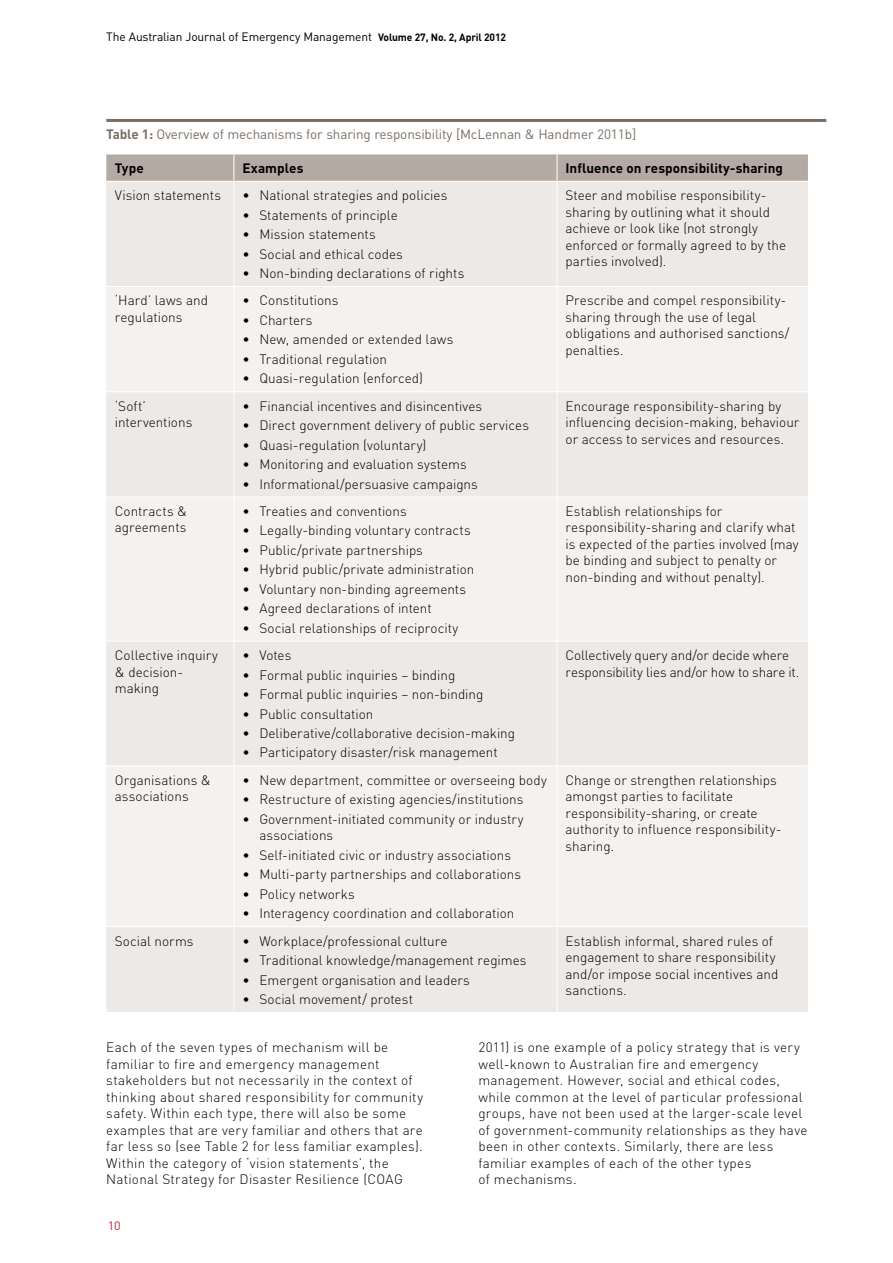
<style>
.page{position:relative;width:893px;height:1263px;background:#fff}
.page>*{position:absolute;margin:0;border:0;box-sizing:border-box;transform-origin:0 0}
.Body_Text{font:300 13.5px/16.5px "DINOT";letter-spacing:.005em;color:#000}
.t1{font:13.5px "DINOT";letter-spacing:-.01em;color:#7a6f66}
.Body_Text-2{font:300 13.5px/16.5px "DINOT";letter-spacing:-.015em;color:#000}
.t2{font:700 13.5px "DINOT";letter-spacing:.005em;color:#000}
.t3{font:12px "DINOT";letter-spacing:-.01em;color:#000}
.t4{font:12px "DINOT";color:#c9243f;scale:1.05 1}
.s1{font-weight:700;font-size:10.5px}
.s2{font-weight:700}
</style>
<div class="page">
<hr style="left:106px;top:119px;width:720px;height:3px;background:#7a6f66">
<div style="left:106px;top:182px;width:702px;height:830px;background:#ece9e6"></div>
<svg style="left:106px;top:287px;width:702px;height:639px;fill:#f4f2f0"></svg>
<svg style="left:106px;top:154px;width:702px;height:27px;background:#b6aba5"></svg>
<hr style="left:556px;top:154px;width:2px;height:27px;background:#fff">
<hr style="left:233px;top:182px;width:1px;height:104px;background:#fff">
<hr style="left:556px;top:182px;width:2px;height:104px;background:#fff">
<hr style="left:106px;top:286px;width:128px;height:1px;background:#fff">
<hr style="left:234px;top:286px;width:323px;height:1px;background:#fff">
<hr style="left:233px;top:287px;width:1px;height:104px;background:#fff">
<hr style="left:557px;top:286px;width:251px;height:1px;background:#fff">
<hr style="left:556px;top:287px;width:2px;height:104px;background:#fff">
<hr style="left:106px;top:391px;width:128px;height:1px;background:#fff">
<hr style="left:234px;top:391px;width:323px;height:1px;background:#fff">
<hr style="left:233px;top:392px;width:1px;height:104px;background:#fff">
<hr style="left:557px;top:391px;width:251px;height:1px;background:#fff">
<hr style="left:556px;top:392px;width:2px;height:104px;background:#fff">
<hr style="left:106px;top:496px;width:128px;height:1px;background:#fff">
<hr style="left:234px;top:496px;width:323px;height:1px;background:#fff">
<hr style="left:233px;top:497px;width:1px;height:144px;background:#fff">
<hr style="left:557px;top:496px;width:251px;height:1px;background:#fff">
<hr style="left:556px;top:497px;width:2px;height:144px;background:#fff">
<hr style="left:106px;top:641px;width:128px;height:1px;background:#fff">
<hr style="left:234px;top:641px;width:323px;height:1px;background:#fff">
<hr style="left:233px;top:642px;width:1px;height:123px;background:#fff">
<hr style="left:557px;top:641px;width:251px;height:1px;background:#fff">
<hr style="left:556px;top:642px;width:2px;height:123px;background:#fff">
<hr style="left:106px;top:765px;width:128px;height:1px;background:#fff">
<hr style="left:234px;top:765px;width:323px;height:1px;background:#fff">
<hr style="left:233px;top:766px;width:1px;height:160px;background:#fff">
<hr style="left:557px;top:765px;width:251px;height:1px;background:#fff">
<hr style="left:556px;top:766px;width:2px;height:160px;background:#fff">
<hr style="left:106px;top:926px;width:128px;height:1px;background:#fff">
<hr style="left:234px;top:926px;width:323px;height:1px;background:#fff">
<hr style="left:233px;top:927px;width:1px;height:85px;background:#fff">
<hr style="left:557px;top:926px;width:251px;height:1px;background:#fff">
<hr style="left:556px;top:927px;width:2px;height:85px;background:#fff">
<p class="t3" style="left:106px;top:29px;width:401px">The Australian Journal of Emergency Management <span class="s1">Volume 27, No. 2, April 2012</span></p>
<p class="t1" style="left:106px;top:126px;width:531px"><span class="s2">Table 1:</span> Overview of mechanisms for sharing responsibility [McLennan &amp; Handmer 2011b]</p>
<p class="t2" style="left:115px;top:159px;width:30px">Type</p>
<p class="t2" style="left:242px;top:159px;width:63px">Examples</p>
<p class="t2" style="left:566px;top:159px;width:219px">Influence on responsibility-sharing</p>
<p class="Body_Text" style="left:115px;top:187px;width:108px">Vision statements</p>
<p class="Body_Text" style="left:242px;top:187px;width:207px">• National strategies and policies</p>
<p class="Body_Text" style="left:242px;top:206px;width:157px">• Statements of principle</p>
<p class="Body_Text" style="left:242px;top:226px;width:135px">• Mission statements</p>
<p class="Body_Text" style="left:242px;top:245px;width:162px">• Social and ethical codes</p>
<p class="Body_Text" style="left:242px;top:265px;width:223px">• Non-binding declarations of rights</p>
<p class="Body_Text" style="left:566px;top:187px;width:222px">Steer and mobilise responsibility&shy;sharing by outlining what it should achieve or look like (not strongly enforced or formally agreed to by the parties involved).</p>
<p class="Body_Text" style="left:115px;top:292px;width:95px">‘Hard’ laws and regulations</p>
<p class="Body_Text" style="left:242px;top:292px;width:98px">• Constitutions</p>
<p class="Body_Text" style="left:242px;top:312px;width:72px">• Charters</p>
<p class="Body_Text" style="left:242px;top:331px;width:212px">• New, amended or extended laws</p>
<p class="Body_Text" style="left:242px;top:351px;width:146px">• Traditional regulation</p>
<p class="Body_Text" style="left:242px;top:370px;width:182px">• Quasi-regulation (enforced)</p>
<p class="Body_Text" style="left:115px;top:397px;width:79px">‘Soft’ interventions</p>
<p class="Body_Text" style="left:242px;top:397px;width:241px">• Financial incentives and disincentives</p>
<p class="Body_Text" style="left:242px;top:417px;width:288px">• Direct government delivery of public services</p>
<p class="Body_Text" style="left:242px;top:436px;width:186px">• Quasi-regulation (voluntary)</p>
<p class="Body_Text" style="left:242px;top:456px;width:226px">• Monitoring and evaluation systems</p>
<p class="Body_Text" style="left:242px;top:475px;width:237px">• Informational/persuasive campaigns</p>
<p class="Body_Text" style="left:115px;top:503px;width:74px">Contracts &amp; agreements</p>
<p class="Body_Text" style="left:242px;top:503px;width:166px">• Treaties and conventions</p>
<p class="Body_Text" style="left:242px;top:522px;width:230px">• Legally-binding voluntary contracts</p>
<p class="Body_Text" style="left:242px;top:542px;width:182px">• Public/private partnerships</p>
<p class="Body_Text" style="left:242px;top:561px;width:234px">• Hybrid public/private administration</p>
<p class="Body_Text" style="left:242px;top:580px;width:225px">• Voluntary non-binding agreements</p>
<p class="Body_Text" style="left:242px;top:600px;width:191px">• Agreed declarations of intent</p>
<p class="Body_Text" style="left:242px;top:619px;width:217px">• Social relationships of reciprocity</p>
<p class="Body_Text" style="left:115px;top:647px;width:105px">Collective inquiry &amp; decision&shy;making</p>
<p class="Body_Text" style="left:242px;top:647px;width:51px">• Votes</p>
<p class="Body_Text" style="left:242px;top:666px;width:214px">• Formal public inquiries – binding</p>
<p class="Body_Text" style="left:242px;top:686px;width:243px">• Formal public inquiries – non-binding</p>
<p class="Body_Text" style="left:242px;top:705px;width:133px">• Public consultation</p>
<p class="Body_Text" style="left:242px;top:725px;width:274px">• Deliberative/collaborative decision-making</p>
<p class="Body_Text" style="left:242px;top:744px;width:257px">• Participatory disaster/risk management</p>
<p class="Body_Text" style="left:115px;top:771px;width:98px">Organisations &amp; associations</p>
<p class="Body_Text" style="left:242px;top:771px;width:306px">• New department, committee or overseeing body</p>
<p class="Body_Text" style="left:242px;top:791px;width:283px">• Restructure of existing agencies/institutions</p>
<p class="Body_Text" style="left:259px;top:810px;width:266px;text-indent:-17px">• Government-initiated community or industry associations</p>
<p class="Body_Text" style="left:242px;top:846px;width:270px">• Self-initiated civic or industry associations</p>
<p class="Body_Text" style="left:242px;top:866px;width:280px">• Multi-party partnerships and collaborations</p>
<p class="Body_Text" style="left:242px;top:885px;width:114px">• Policy networks</p>
<p class="Body_Text" style="left:242px;top:905px;width:274px">• Interagency coordination and collaboration</p>
<p class="Body_Text" style="left:115px;top:932px;width:80px">Social norms</p>
<p class="Body_Text" style="left:242px;top:932px;width:207px">• Workplace/professional culture</p>
<p class="Body_Text" style="left:242px;top:952px;width:286px">• Traditional knowledge/management regimes</p>
<p class="Body_Text" style="left:242px;top:971px;width:229px">• Emergent organisation and leaders</p>
<p class="Body_Text" style="left:242px;top:991px;width:172px">• Social movement/ protest</p>
<p class="Body_Text" style="left:566px;top:292px;width:225px">Prescribe and compel responsibility&shy;sharing through the use of legal obligations and authorised sanctions/ penalties.</p>
<p class="Body_Text" style="left:566px;top:397px;width:235px">Encourage responsibility-sharing by influencing decision-making, behaviour or access to services and resources.</p>
<p class="Body_Text" style="left:566px;top:503px;width:235px">Establish relationships for responsibility-sharing and clarify what is expected of the parties involved (may be binding and subject to penalty or non-binding and without penalty).</p>
<p class="Body_Text-2" style="left:566px;top:647px;width:235px">Collectively query and/or decide where responsibility lies and/or how to share it.</p>
<p class="Body_Text" style="left:566px;top:772px;width:217px">Change or strengthen relationships amongst parties to facilitate responsibility-sharing, or create authority to influence responsibility&shy;sharing.</p>
<p class="Body_Text" style="left:566px;top:932px;width:214px">Establish informal, shared rules of engagement to share responsibility and/or impose social incentives and sanctions.</p>
<p class="Body_Text" style="left:106px;top:1039px;width:318px">Each of the seven types of mechanism will be familiar to fire and emergency management stakeholders but not necessarily in the context of thinking about shared responsibility for community safety. Within each type, there will also be some examples that are very familiar and others that are far less so (see Table 2 for less familiar examples).<br>Within the category of ‘vision statements’, the National Strategy for Disaster Resilience (COAG</p>
<p class="Body_Text" style="left:478px;top:1039px;width:331px">2011) is one example of a policy strategy that is very well-known to Australian fire and emergency management. However, social and ethical codes, while common at the level of particular professional groups, have not been used at the larger-scale level of government-community relationships as they have been in other contexts. Similarly, there are less familiar examples of each of the other types<br>of mechanisms.</p>
<p class="t4" style="left:108px;top:1218px;width:14px">10</p>
</div>
